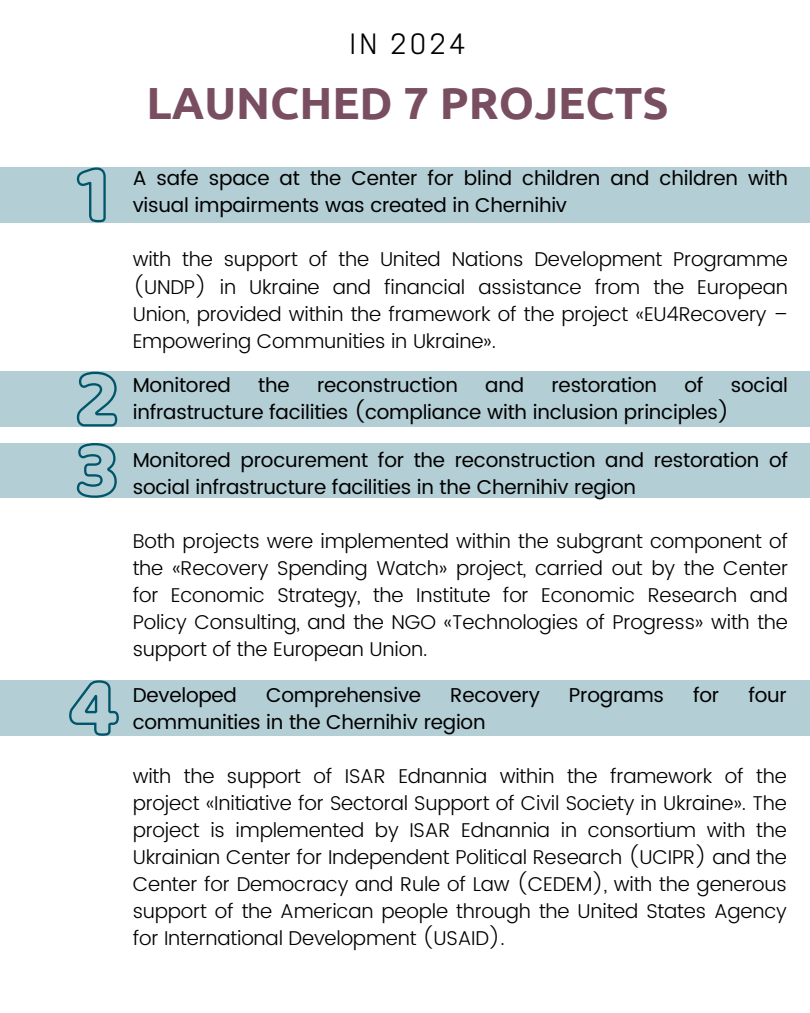
<style>
.page{position:relative;width:810px;height:1013px;background:#fff}
.page>*{position:absolute;margin:0;border:0;box-sizing:border-box;transform-origin:0 0}
.t1{font:700 45px "Ubuntu";color:#794e61}
.t2{font:26.2px "Cooper Hewitt";letter-spacing:.15em;color:#000}
.t3{font:300 20px/27px "Poppins";letter-spacing:-.01em;color:#000;text-align:justify}
.t4{font:20px/27px "Poppins";letter-spacing:-.01em;color:#000}
</style>
<div class="page">
<svg style="left:77px;top:167px;width:29px;height:55px;background:#8db4bd"></svg>
<svg style="left:77px;top:372px;width:40px;height:54px;background:#8ab2bc"></svg>
<svg style="left:77px;top:443px;width:40px;height:55px;background:#88b1ba"></svg>
<svg style="left:69px;top:680px;width:50px;height:55px;background:#92b8c0"></svg>
<h1 class="t2" style="left:350px;top:34px;width:117px">IN 2024</h1>
<h2 class="t1" style="left:147px;top:77px;width:523px">LAUNCHED 7 PROJECTS</h2>
<p class="t4" style="left:133px;top:165px;width:657px">A safe space at the Center for blind children and children with visual impairments was created in Chernihiv</p>
<p class="t3" style="left:133px;top:246px;width:657px">with the support of the United Nations Development Programme (UNDP) in Ukraine and financial assistance from the European Union, provided within the framework of the project «EU4Recovery – Empowering Communities in Ukraine».</p>
<p class="t4" style="left:133px;top:371px;width:100px">Monitored</p>
<p class="t4" style="left:258px;top:371px;width:33px">the</p>
<p class="t4" style="left:317px;top:371px;width:142px">reconstruction</p>
<p class="t4" style="left:485px;top:371px;width:40px">and</p>
<p class="t4" style="left:552px;top:371px;width:107px">restoration</p>
<p class="t4" style="left:685px;top:371px;width:21px">of</p>
<p class="t4" style="left:731px;top:371px;width:59px">social</p>
<p class="t4" style="left:133px;top:398px;width:598px">infrastructure facilities (compliance with inclusion principles)</p>
<p class="t4" style="left:133px;top:446px;width:657px">Monitored procurement for the reconstruction and restoration of social infrastructure facilities in the Chernihiv region</p>
<p class="t3" style="left:133px;top:527px;width:657px">Both projects were implemented within the subgrant component of the «Recovery Spending Watch» project, carried out by the Center for Economic Strategy, the Institute for Economic Research and Policy Consulting, and the NGO «Technologies of Progress» with the support of the European Union.</p>
<p class="t4" style="left:133px;top:681px;width:106px">Developed</p>
<p class="t4" style="left:266px;top:681px;width:157px">Comprehensive</p>
<p class="t4" style="left:450px;top:681px;width:91px">Recovery</p>
<p class="t4" style="left:569px;top:681px;width:97px">Programs</p>
<p class="t4" style="left:693px;top:681px;width:28px">for</p>
<p class="t4" style="left:748px;top:681px;width:40px">four</p>
<p class="t4" style="left:133px;top:708px;width:354px">communities in the Chernihiv region</p>
<p class="t3" style="left:133px;top:762px;width:656px">with the support of ISAR Ednannia within the framework of the project «Initiative for Sectoral Support of Civil Society in Ukraine». The project is implemented by ISAR Ednannia in consortium with the Ukrainian Center for Independent Political Research (UCIPR) and the Center for Democracy and Rule of Law (CEDEM), with the generous support of the American people through the United States Agency for International Development (USAID).</p>
</div>
